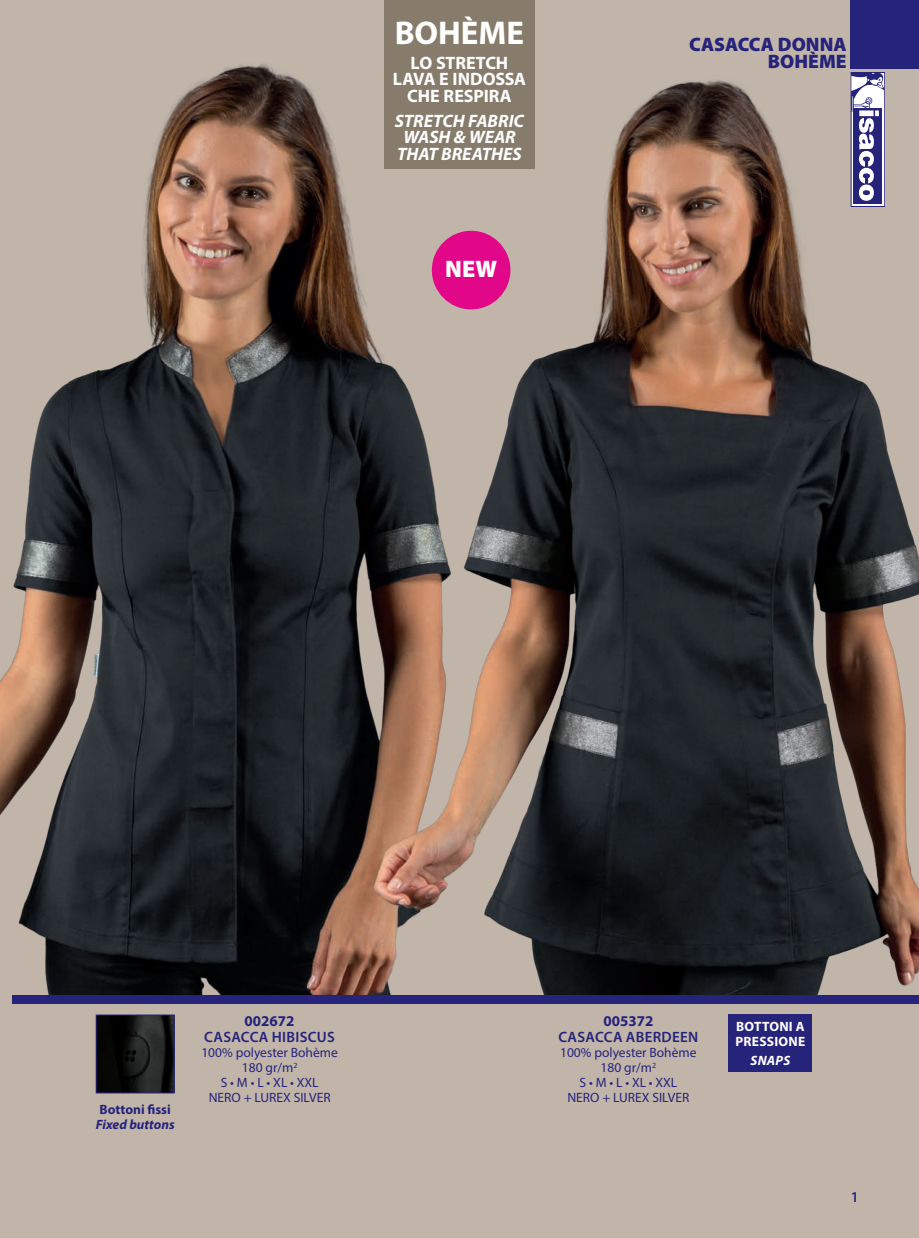
<style>
.page{position:relative;width:919px;height:1238px;background:#fff}
.page>*{position:absolute;margin:0;border:0;box-sizing:border-box;transform-origin:0 0}
.t1{font:700 33px "Myriad Pro";color:#fff}
.t2{font:900 24px "Myriad Pro";color:#fff}
.t3{font:900 19.5px/17.1px "Myriad Pro";color:#26237b;text-align:right}
.t4{font:italic 700 18px/16.5px "Myriad Pro";letter-spacing:-.005em;color:#fff;text-align:center}
.t5{font:700 18px/16.5px "Myriad Pro";letter-spacing:-.005em;color:#fff;text-align:center}
.t6{font:600 15px "Myriad Pro";letter-spacing:.02em;color:#26237b}
.t7{font:700 15px "Myriad Pro";color:#26237b}
.t8{font:13.5px/15px "Myriad Pro";color:#26237b;text-align:center}
.t9{font:700 13.5px/15px "Myriad Pro";letter-spacing:.02em;color:#fff}
.t10{font:700 13.5px "Myriad Pro";color:#26237b}
.t11{font:italic 700 13.5px "Myriad Pro";color:#26237b}
.t12{font:italic 700 13.5px "Myriad Pro";letter-spacing:.02em;color:#fff}
</style>
<div class="page">
<div style="left:0;top:0;width:918px;height:1237px;background:#c1b5aa"></div>
<img style="left:0;top:104px;width:175px;height:895px">
<img style="left:175px;top:0;width:743px;height:995px">
<img style="left:98px;top:1016px;width:74px;height:75px">
<div style="left:96px;top:1014px;width:78px;height:79px;border:1px solid #26237b"></div>
<div style="left:850px;top:0;width:68px;height:68px;background:#26237b"></div>
<div style="left:850px;top:72px;width:34px;height:135px;border:1px solid #26237b"></div>
<div style="left:853px;top:108px;width:29px;height:95px;background:#26237b"></div>
<svg style="left:851px;top:73px;width:33px;height:128px"></svg>
<div style="left:13px;top:995px;width:905px;height:8px;background:#26237b"></div>
<div style="left:432px;top:231px;width:78px;height:78px;background:#e20789;border-radius:50%"></div>
<div style="left:728px;top:1014px;width:84px;height:58px;background:#26237b"></div>
<div style="left:384px;top:0;width:150px;height:168px;background:#877b6b"></div>
<h1 class="t1" style="left:395px;top:11px;width:131px">BOHÈME</h1>
<h3 class="t5" style="left:393px;top:54px;width:135px">LO STRETCH<br>LAVA E INDOSSA<br>CHE RESPIRA</h3>
<h3 class="t4" style="left:395px;top:112px;width:130px">STRETCH FABRIC<br>WASH &amp; WEAR<br>THAT BREATHES</h3>
<h2 class="t2" style="left:445px;top:253px;width:53px">NEW</h2>
<h3 class="t3" style="left:689px;top:35px;width:159px">CASACCA DONNA<br>BOHÈME</h3>
<p class="t10" style="left:99px;top:1100px;width:73px">Bottoni fissi</p>
<p class="t11" style="left:96px;top:1115px;width:80px">Fixed buttons</p>
<p class="t7" style="left:245px;top:1011px;width:51px">002672</p>
<p class="t6" style="left:204px;top:1027px;width:132px">CASACCA HIBISCUS</p>
<p class="t8" style="left:201px;top:1045px;width:138px">100% polyester Bohème<br>180 gr/m<sup>2<br></sup>S • M • L • XL • XXL<br>NERO + LUREX SILVER</p>
<p class="t7" style="left:603px;top:1011px;width:51px">005372</p>
<p class="t6" style="left:558px;top:1027px;width:141px">CASACCA ABERDEEN</p>
<p class="t8" style="left:560px;top:1045px;width:138px">100% polyester Bohème<br>180 gr/m<sup>2<br></sup>S • M • L • XL • XXL<br>NERO + LUREX SILVER</p>
<p class="t9" style="left:735px;top:1018px;width:71px">BOTTONI A<br>PRESSIONE</p>
<p class="t12" style="left:750px;top:1052px;width:41px">SNAPS</p>
<p class="t6" style="left:850px;top:1187px;width:10px">1</p>
</div>
